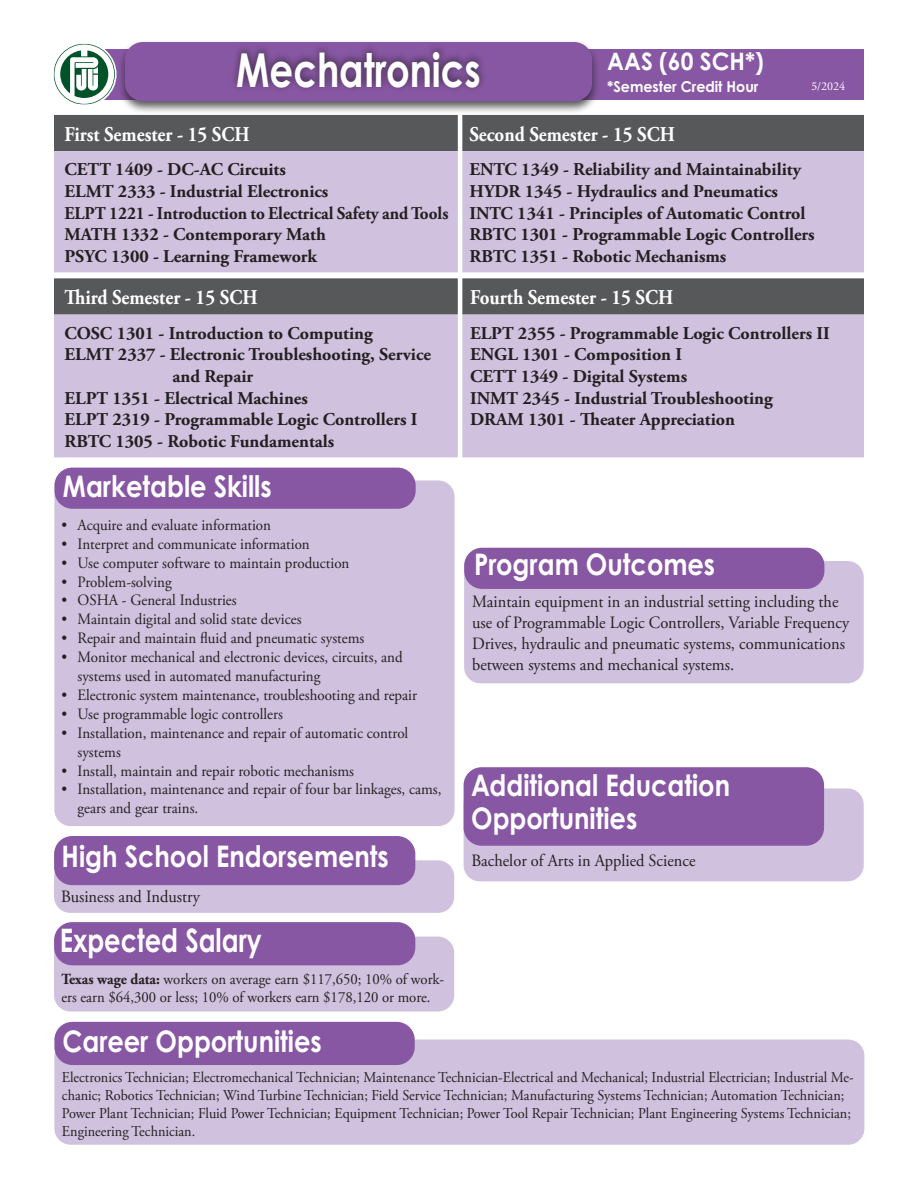
<style>
.page{position:relative;width:918px;height:1188px;background:#fff}
.page>*{position:absolute;margin:0;border:0;box-sizing:border-box;transform-origin:0 0}
.t1{font:700 46.8px "Century Gothic Pro";color:#fff;scale:.79 1}
.t2{font:700 32.4px "Century Gothic Pro";color:#fff;scale:.79 1}
.t3{font:700 29.7px/32.4px "Century Gothic Pro";color:#fff;scale:.86 1}
.t4{font:700 24px "Century Gothic Pro";color:#fff;scale:.95 1}
.t5{font:700 21px "Adobe Garamond Pro";color:#fff;scale:.9 1}
.t6{font:700 18px/21.6px "Adobe Garamond Pro";color:#231f20}
.t7{font:17.25px/20.7px "Adobe Garamond Pro";color:#231f20;scale:.95 1}
.t8{font:15.75px/18.9px "Adobe Garamond Pro";color:#231f20;scale:.95 1}
.t9{font:15.45px/18px "Adobe Garamond Pro";color:#231f20;scale:.95 1}
.t10{font:15px/18px "Adobe Garamond Pro";color:#231f20;scale:.95 1}
.t11{font:700 15px "Century Gothic Pro";color:#fff;scale:.95 1}
.t12{font:12px "Adobe Garamond Pro";color:#fff}
.s1{font-family:"Minion Pro"}
.s2{font-weight:700}
</style>
<div class="page">
<div style="left:54px;top:115px;width:810px;height:36px;background:#57585a"></div>
<div style="left:54px;top:151px;width:810px;height:121px;background:#d0c1de"></div>
<div style="left:54px;top:278px;width:810px;height:37px;background:#57585a"></div>
<div style="left:54px;top:315px;width:810px;height:142px;background:#d0c1de"></div>
<div style="left:464px;top:561px;width:400px;height:122px;background:#d0c1de;border-radius:16px"></div>
<div style="left:54px;top:1040px;width:810px;height:105px;background:#d0c1de;border-radius:16px"></div>
<hr style="left:458px;top:113px;width:4px;height:346px;background:#fff">
<div style="left:464px;top:788px;width:400px;height:93px;background:#d0c1de;border-radius:16px"></div>
<div style="left:54px;top:480px;width:401px;height:346px;background:#d0c1de;border-radius:16px"></div>
<div style="left:54px;top:468px;width:362px;height:41px;background:#8857a4;border-radius:18px"></div>
<div style="left:464px;top:548px;width:360px;height:41px;background:#8857a4;border-radius:18px"></div>
<div style="left:54px;top:860px;width:400px;height:53px;background:#d0c1de;border-radius:16px"></div>
<div style="left:54px;top:836px;width:361px;height:49px;background:#8857a4;border-radius:18px"></div>
<div style="left:464px;top:767px;width:360px;height:79px;background:#8857a4;border-radius:18px"></div>
<div style="left:88px;top:49px;width:776px;height:51px;background:#8857a4"></div>
<div style="left:117px;top:39px;width:484px;height:76px;background:#231f20;opacity:.75"></div>
<div style="left:125px;top:42px;width:467px;height:59px;background:#8857a4;border-radius:18px"></div>
<div style="left:230px;top:42px;width:257px;height:51px;background:#231f20;opacity:.75"></div>
<svg style="left:52px;top:42px;width:65px;height:65px"></svg>
<div style="left:54px;top:1022px;width:361px;height:43px;background:#8857a4;border-radius:18px"></div>
<div style="left:54px;top:937px;width:400px;height:74px;background:#d0c1de;border-radius:16px"></div>
<div style="left:54px;top:922px;width:361px;height:43px;background:#8857a4;border-radius:18px"></div>
<svg style="left:54px;top:44px;width:61px;height:61px"></svg>
<h1 class="t1" style="left:236px;top:40px;width:311px">Mechatronics</h1>
<h3 class="t4" style="left:607px;top:46px;width:166px">AAS (60 SCH*)</h3>
<p class="t11" style="left:607px;top:77px;width:161px">*Semester Credit Hour</p>
<p class="t12" style="left:811px;top:79px;width:35px"><span class="s1">5/</span>2024</p>
<p class="t5" style="left:64px;top:122px;width:207px">First Semester - 15 SCH</p>
<p class="t5" style="left:470px;top:122px;width:230px">Second Semester - 15 SCH</p>
<p class="t6" style="left:64px;top:159px;width:386px">CETT 1409 - DC-AC Circuits<br>ELMT 2333 - Industrial Electronics<br>ELPT 1221 - Introduction to Electrical Safety and Tools MATH 1332 - Contemporary Math<br>PSYC 1300 - Learning Framework</p>
<p class="t6" style="left:470px;top:159px;width:347px">ENTC 1349 - Reliability and Maintainability HYDR 1345 - Hydraulics and Pneumatics INTC 1341 - Principles of Automatic Control RBTC 1301 - Programmable Logic Controllers RBTC 1351 - Robotic Mechanisms</p>
<p class="t5" style="left:64px;top:285px;width:216px">Third Semester - 15 SCH</p>
<p class="t5" style="left:470px;top:285px;width:227px">Fourth Semester - 15 SCH</p>
<p class="t6" style="left:64px;top:323px;width:310px">COSC 1301 - Introduction to Computing</p>
<p class="t6" style="left:64px;top:344px;width:368px">ELMT 2337 - Electronic Troubleshooting, Service</p>
<p class="t6" style="left:172px;top:366px;width:82px">and Repair</p>
<p class="t6" style="left:64px;top:388px;width:245px">ELPT 1351 - Electrical Machines</p>
<p class="t6" style="left:64px;top:409px;width:355px">ELPT 2319 - Programmable Logic Controllers I</p>
<p class="t6" style="left:64px;top:431px;width:271px">RBTC 1305 - Robotic Fundamentals</p>
<p class="t6" style="left:470px;top:323px;width:361px">ELPT 2355 - Programmable Logic Controllers II ENGL 1301 - Composition I<br>CETT 1349 - Digital Systems<br>INMT 2345 - Industrial Troubleshooting DRAM 1301 - Theater Appreciation</p>
<h3 class="t3" style="left:63px;top:470px;width:244px">Marketable Skills</h3>
<p class="t8" style="left:61px;top:516px;width:222px">• Acquire and evaluate information</p>
<p class="t8" style="left:61px;top:535px;width:263px">• Interpret and communicate information</p>
<p class="t8" style="left:61px;top:554px;width:305px">• Use computer software to maintain production</p>
<p class="t8" style="left:61px;top:573px;width:118px">• Problem-solving</p>
<p class="t8" style="left:61px;top:592px;width:186px">• OSHA - General Industries</p>
<p class="t8" style="left:61px;top:610px;width:254px">• Maintain digital and solid state devices</p>
<p class="t8" style="left:61px;top:629px;width:320px">• Repair and maintain fluid and pneumatic systems</p>
<p class="t8" style="left:78px;top:648px;width:344px;text-indent:-16px">• Monitor mechanical and electronic devices, circuits, and systems used in automated manufacturing</p>
<p class="t8" style="left:61px;top:686px;width:376px">• Electronic system maintenance, troubleshooting and repair</p>
<p class="t8" style="left:61px;top:705px;width:235px">• Use programmable logic controllers</p>
<p class="t8" style="left:78px;top:724px;width:350px;text-indent:-16px">• Installation, maintenance and repair of automatic control systems</p>
<p class="t8" style="left:61px;top:762px;width:310px">• Install, maintain and repair robotic mechanisms</p>
<p class="t8" style="left:78px;top:781px;width:384px;text-indent:-16px">• Installation, maintenance and repair of four bar linkages, cams, gears and gear trains.</p>
<h3 class="t3" style="left:62px;top:839px;width:382px">High School Endorsements</h3>
<p class="t7" style="left:61px;top:887px;width:148px">Business and Industry</p>
<h2 class="t2" style="left:60px;top:921px;width:257px">Expected Salary</h2>
<p class="t9" style="left:61px;top:971px;width:405px"><span class="s2">Texas wage data:</span> workers on average earn $117,650; 10% of work&shy;ers earn $64,300 or less; 10% of workers earn $178,120 or more.</p>
<h3 class="t3" style="left:62px;top:1024px;width:303px">Career Opportunities</h3>
<h3 class="t3" style="left:474px;top:548px;width:282px">Program Outcomes</h3>
<p class="t7" style="left:472px;top:592px;width:398px">Maintain equipment in an industrial setting including the use of Programmable Logic Controllers, Variable Frequency Drives, hydraulic and pneumatic systems, communications between systems and mechanical systems.</p>
<h3 class="t3" style="left:471px;top:769px;width:303px">Additional Education<br>Opportunities</h3>
<p class="t7" style="left:472px;top:851px;width:237px">Bachelor of Arts in Applied Science</p>
<p class="t10" style="left:62px;top:1069px;width:835px">Electronics Technician; Electromechanical Technician; Maintenance Technician-Electrical and Mechanical; Industrial Electrician; Industrial Me&shy;chanic; Robotics Technician; Wind Turbine Technician; Field Service Technician; Manufacturing Systems Technician; Automation Technician; Power Plant Technician; Fluid Power Technician; Equipment Technician; Power Tool Repair Technician; Plant Engineering Systems Technician; Engineering Technician.</p>
</div>
